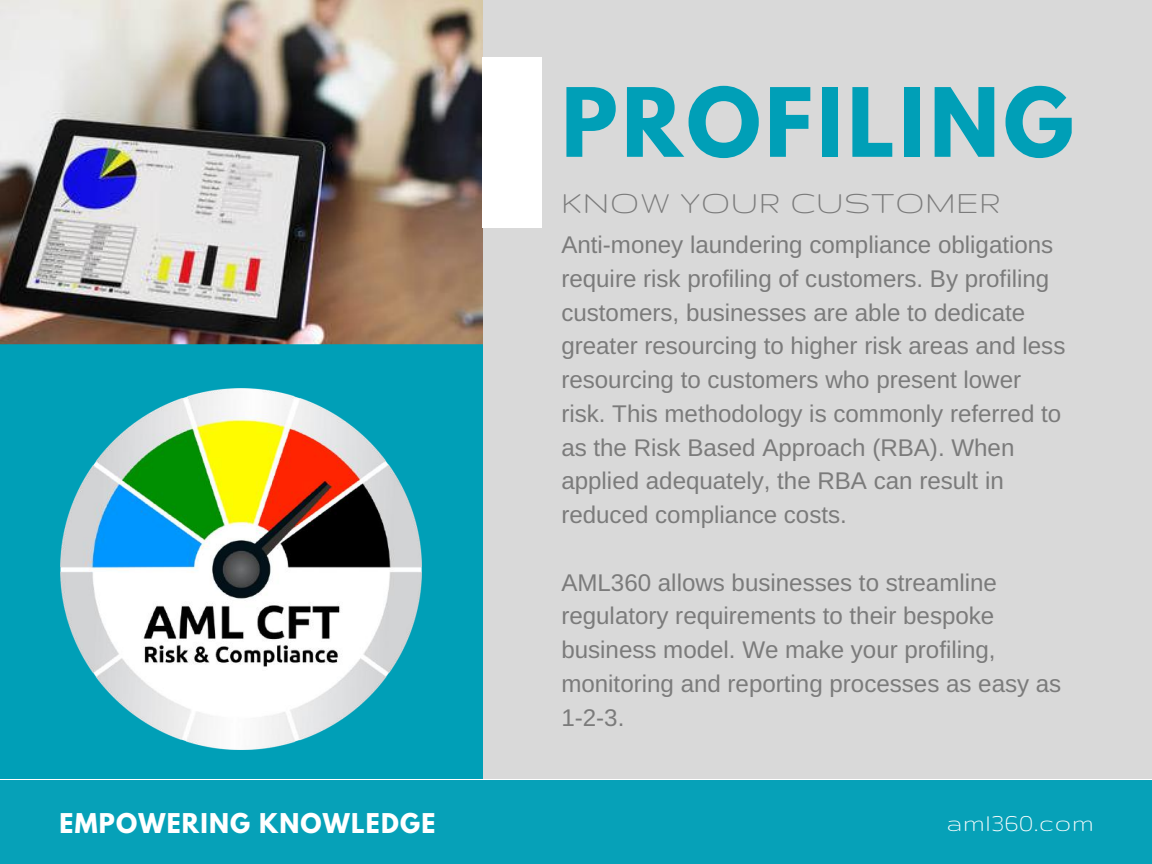
<style>
.page{position:relative;width:1152px;height:864px;background:#009fb7}
.page>*{position:absolute;margin:0;border:0;box-sizing:border-box;transform-origin:0 0}
.t1{font:700 84.45px "League Spartan";letter-spacing:.05em;color:#009fb7}
.t2{font:34.65px "Gruppo";letter-spacing:.03em;color:#7b7b7b}
.t3{font:27.15px "Gruppo";letter-spacing:.03em;color:#fff}
.t4{font:24.15px/33.8px "Arimo";color:#7b7b7b}
.t5{font:700 24.15px "League Spartan";letter-spacing:.05em;color:#fff}
</style>
<div class="page">
<img style="left:0;top:0;width:483px;height:344px">
<div style="left:483px;top:0;width:669px;height:864px;background:#d9d9d9"></div>
<div style="left:483px;top:57px;width:59px;height:171px;background:#fff"></div>
<div style="left:0;top:781px;width:1152px;height:83px;background:#009fb7"></div>
<img style="left:61px;top:388px;width:361px;height:361px">
<h1 class="t1" style="left:561px;top:81px;width:514px">PROFILING</h1>
<h2 class="t2" style="left:561px;top:185px;width:441px">KNOW YOUR CUSTOMER</h2>
<p class="t4" style="left:561px;top:228px;width:506px">Anti-money laundering compliance obligations require risk profiling of customers. By profiling customers, businesses are able to dedicate greater resourcing to higher risk areas and less resourcing to customers who present lower risk. This methodology is commonly referred to as the Risk Based Approach (RBA). When applied adequately, the RBA can result in reduced compliance costs.</p>
<p class="t4" style="left:561px;top:565px;width:502px">AML360 allows businesses to streamline regulatory requirements to their bespoke business model. We make your profiling, monitoring and reporting processes as easy as 1-2-3.</p>
<p class="t5" style="left:60px;top:812px;width:377px">EMPOWERING KNOWLEDGE</p>
<p class="t3" style="left:946px;top:809px;width:149px">aml360.com</p>
</div>
